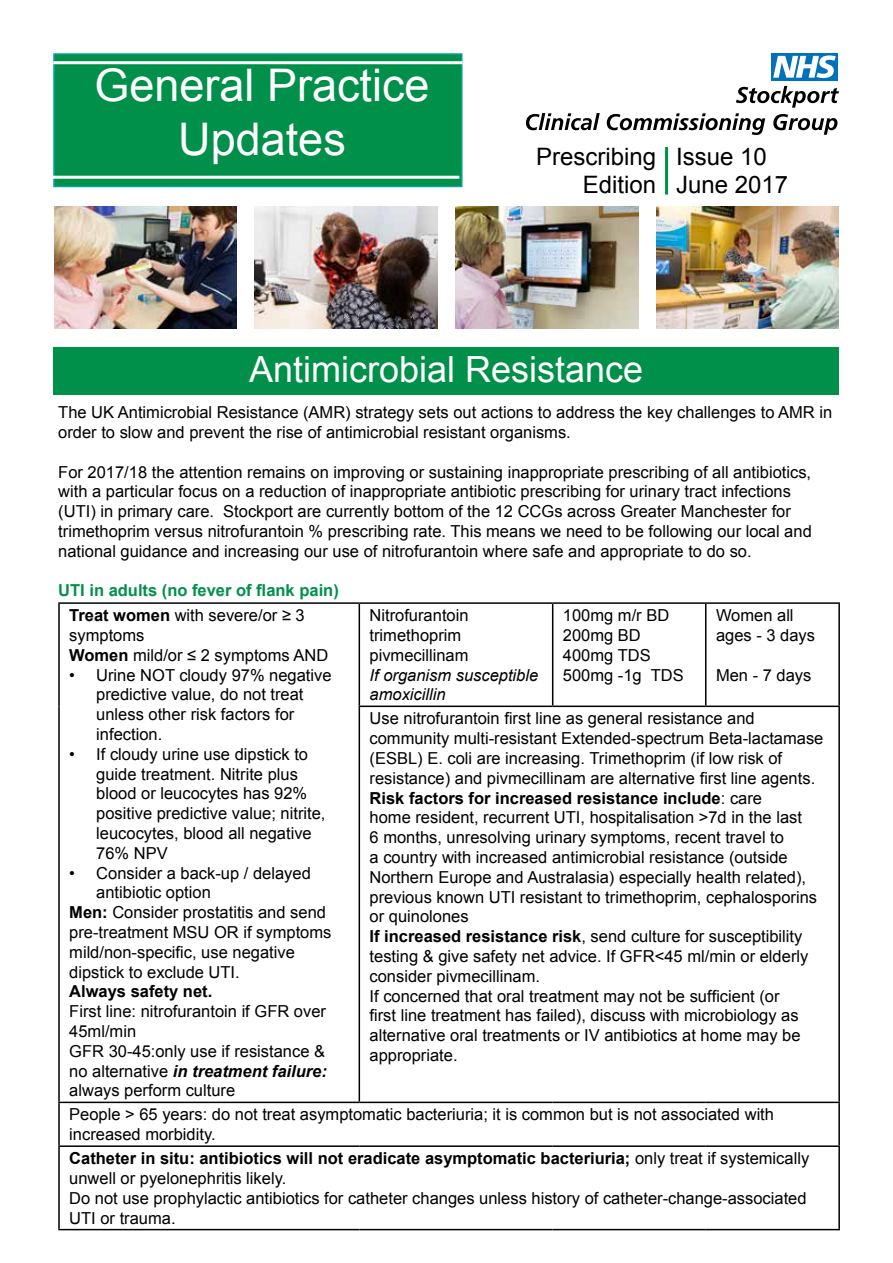
<style>
.page{position:relative;width:893px;height:1263px;background:#fff}
.page>*{position:absolute;margin:0;border:0;box-sizing:border-box;transform-origin:0 0}
.t1{font:45px/54px "Arial";color:#fff;text-align:center}
.t2{font:36px "Arial";color:#fff}
.t3{font:24px/28.8px "Arial";color:#000}
.t4{font:16.5px/19.8px "Arial";color:#000}
.t5{font:700 16.5px/24.8px "Arial";color:#00904a}
.t6{font:italic 16.5px/19.8px "Arial";color:#000}
.t7{font:700 16.5px "Arial";color:#000}
.s1{color:#000}
.s2{font-weight:400;color:#000}
.s3{font-weight:700}
.s4{font-weight:700;font-style:italic}
</style>
<div class="page">
<div style="left:53px;top:53px;width:410px;height:134px;background:#00904a;border:2px solid #00a49b"></div>
<img style="left:54px;top:206px;width:183px;height:122px">
<img style="left:255px;top:206px;width:182px;height:122px">
<img style="left:455px;top:206px;width:183px;height:122px">
<img style="left:656px;top:206px;width:183px;height:122px">
<hr style="left:53px;top:61px;width:410px;height:3px;background:#fff">
<hr style="left:50px;top:176px;width:409px;height:3px;background:#fff">
<svg style="left:526px;top:113px;width:74px;height:17px"></svg>
<svg style="left:607px;top:86px;width:232px;height:49px"></svg>
<div style="left:771px;top:53px;width:67px;height:27px;background:#0072bb"></div>
<svg style="left:773px;top:55px;width:63px;height:23px"></svg>
<hr style="left:665px;top:147px;width:3px;height:48px;background:#00904a">
<div style="left:53px;top:348px;width:786px;height:47px;background:#00904a"></div>
<hr style="left:58px;top:602px;width:301px;height:2px;background:#000">
<hr style="left:58px;top:604px;width:2px;height:102px;background:#000">
<hr style="left:359px;top:602px;width:194px;height:2px;background:#000">
<hr style="left:359px;top:604px;width:1px;height:101px;background:#000">
<hr style="left:553px;top:602px;width:153px;height:2px;background:#000">
<hr style="left:552px;top:604px;width:1px;height:101px;background:#000">
<hr style="left:706px;top:602px;width:134px;height:2px;background:#000">
<hr style="left:705px;top:604px;width:1px;height:101px;background:#000">
<hr style="left:838px;top:604px;width:2px;height:101px;background:#000">
<hr style="left:58px;top:706px;width:2px;height:395px;background:#000">
<hr style="left:359px;top:705px;width:194px;height:2px;background:#000">
<hr style="left:359px;top:707px;width:1px;height:394px;background:#000">
<hr style="left:553px;top:705px;width:153px;height:2px;background:#000">
<hr style="left:706px;top:705px;width:134px;height:2px;background:#000">
<hr style="left:838px;top:707px;width:2px;height:394px;background:#000">
<hr style="left:58px;top:1101px;width:301px;height:2px;background:#000">
<hr style="left:58px;top:1103px;width:2px;height:42px;background:#000">
<hr style="left:359px;top:1101px;width:194px;height:2px;background:#000">
<hr style="left:553px;top:1101px;width:153px;height:2px;background:#000">
<hr style="left:706px;top:1101px;width:134px;height:2px;background:#000">
<hr style="left:838px;top:1103px;width:2px;height:42px;background:#000">
<hr style="left:58px;top:1145px;width:301px;height:2px;background:#000">
<hr style="left:58px;top:1147px;width:2px;height:82px;background:#000">
<hr style="left:359px;top:1145px;width:194px;height:2px;background:#000">
<hr style="left:553px;top:1145px;width:153px;height:2px;background:#000">
<hr style="left:706px;top:1145px;width:134px;height:2px;background:#000">
<hr style="left:838px;top:1147px;width:2px;height:82px;background:#000">
<hr style="left:58px;top:1229px;width:301px;height:1px;background:#000">
<hr style="left:359px;top:1229px;width:194px;height:1px;background:#000">
<hr style="left:553px;top:1229px;width:153px;height:1px;background:#000">
<hr style="left:706px;top:1229px;width:134px;height:1px;background:#000">
<h1 class="t1" style="left:94px;top:59px;width:337px">General Practice<br>Updates</h1>
<h3 class="t3" style="left:536px;top:142px;width:122px;text-align:right">Prescribing<br>Edition</h3>
<h3 class="t3" style="left:676px;top:142px;width:114px">Issue 10<br>June 2017</h3>
<h2 class="t2" style="left:249px;top:346px;width:396px">Antimicrobial Resistance</h2>
<p class="t4" style="left:58px;top:403px;width:776px">The UK Antimicrobial Resistance (AMR) strategy sets out actions to address the key challenges to AMR in order to slow and prevent the rise of antimicrobial resistant organisms.</p>
<p class="t4" style="left:58px;top:462px;width:755px">For 2017/18 the attention remains on improving or sustaining inappropriate prescribing of all antibiotics, with a particular focus on a reduction of inappropriate antibiotic prescribing for urinary tract infections (UTI) in primary care. Stockport are currently bottom of the 12 CCGs across Greater Manchester for trimethoprim versus nitrofurantoin % prescribing rate. This means we need to be following our local and national guidance and increasing our use of nitrofurantoin where safe and appropriate to do so.</p>
<p class="t5" style="left:69px;top:579px;width:271px;text-indent:-11px">UTI in adults (no fever of flank pain)<br><span class="s1">Treat women</span> <span class="s2">with severe/or ≥ 3</span></p>
<p class="t4" style="left:69px;top:625px;width:261px">symptoms<br><span class="s3">Women</span> mild/or ≤ 2 symptoms AND</p>
<p class="t4" style="left:96px;top:665px;width:237px;text-indent:-27px">• Urine NOT cloudy 97% negative predictive value, do not treat unless other risk factors for infection.</p>
<p class="t4" style="left:96px;top:744px;width:231px;text-indent:-27px">• If cloudy urine use dipstick to guide treatment. Nitrite plus blood or leucocytes has 92% positive predictive value; nitrite, leucocytes, blood all negative<br>76% NPV</p>
<p class="t4" style="left:69px;top:863px;width:243px">• Consider a back-up / delayed</p>
<p class="t4" style="left:96px;top:883px;width:116px">antibiotic option</p>
<p class="t4" style="left:69px;top:903px;width:258px"><span class="s3">Men:</span> Consider prostatitis and send</p>
<p class="t4" style="left:69px;top:922px;width:264px">pre-treatment MSU OR if symptoms</p>
<p class="t4" style="left:69px;top:942px;width:227px">mild/non-specific, use negative</p>
<p class="t4" style="left:69px;top:962px;width:172px">dipstick to exclude UTI.</p>
<p class="t7" style="left:69px;top:980px;width:145px">Always safety net.</p>
<p class="t4" style="left:69px;top:1002px;width:259px">First line: nitrofurantoin if GFR over<br>45ml/min<br>GFR 30-45:only use if resistance &amp; no alternative <span class="s4">in treatment failure: </span>always perform culture</p>
<p class="t4" style="left:370px;top:606px;width:101px">Nitrofurantoin trimethoprim pivmecillinam</p>
<p class="t6" style="left:370px;top:665px;width:170px">If organism susceptible amoxicillin</p>
<p class="t4" style="left:563px;top:606px;width:122px">100mg m/r BD<br>200mg BD<br>400mg TDS<br>500mg -1g TDS</p>
<p class="t4" style="left:716px;top:606px;width:101px">Women all ages - 3 days</p>
<p class="t4" style="left:716px;top:665px;width:97px">Men - 7 days</p>
<p class="t4" style="left:370px;top:709px;width:455px">Use nitrofurantoin first line as general resistance and community multi-resistant Extended-spectrum Beta-lactamase (ESBL) E. coli are increasing. Trimethoprim (if low risk of resistance) and pivmecillinam are alternative first line agents.<br><span class="s3">Risk factors for increased resistance include</span>: care<br>home resident, recurrent UTI, hospitalisation &gt;7d in the last<br>6 months, unresolving urinary symptoms, recent travel to<br>a country with increased antimicrobial resistance (outside Northern Europe and Australasia) especially health related), previous known UTI resistant to trimethoprim, cephalosporins or quinolones<br><span class="s3">If increased resistance risk</span>, send culture for susceptibility testing &amp; give safety net advice. If GFR&lt;45 ml/min or elderly consider pivmecillinam.<br>If concerned that oral treatment may not be sufficient (or<br>first line treatment has failed), discuss with microbiology as alternative oral treatments or IV antibiotics at home may be appropriate.</p>
<p class="t4" style="left:69px;top:1105px;width:706px">People &gt; 65 years: do not treat asymptomatic bacteriuria; it is common but is not associated with increased morbidity.</p>
<p class="t4" style="left:69px;top:1149px;width:741px"><span class="s3">Catheter in situ: antibiotics will not eradicate asymptomatic bacteriuria;</span> only treat if systemically unwell or pyelonephritis likely.<br>Do not use prophylactic antibiotics for catheter changes unless history of catheter-change-associated UTI or trauma.</p>
</div>
